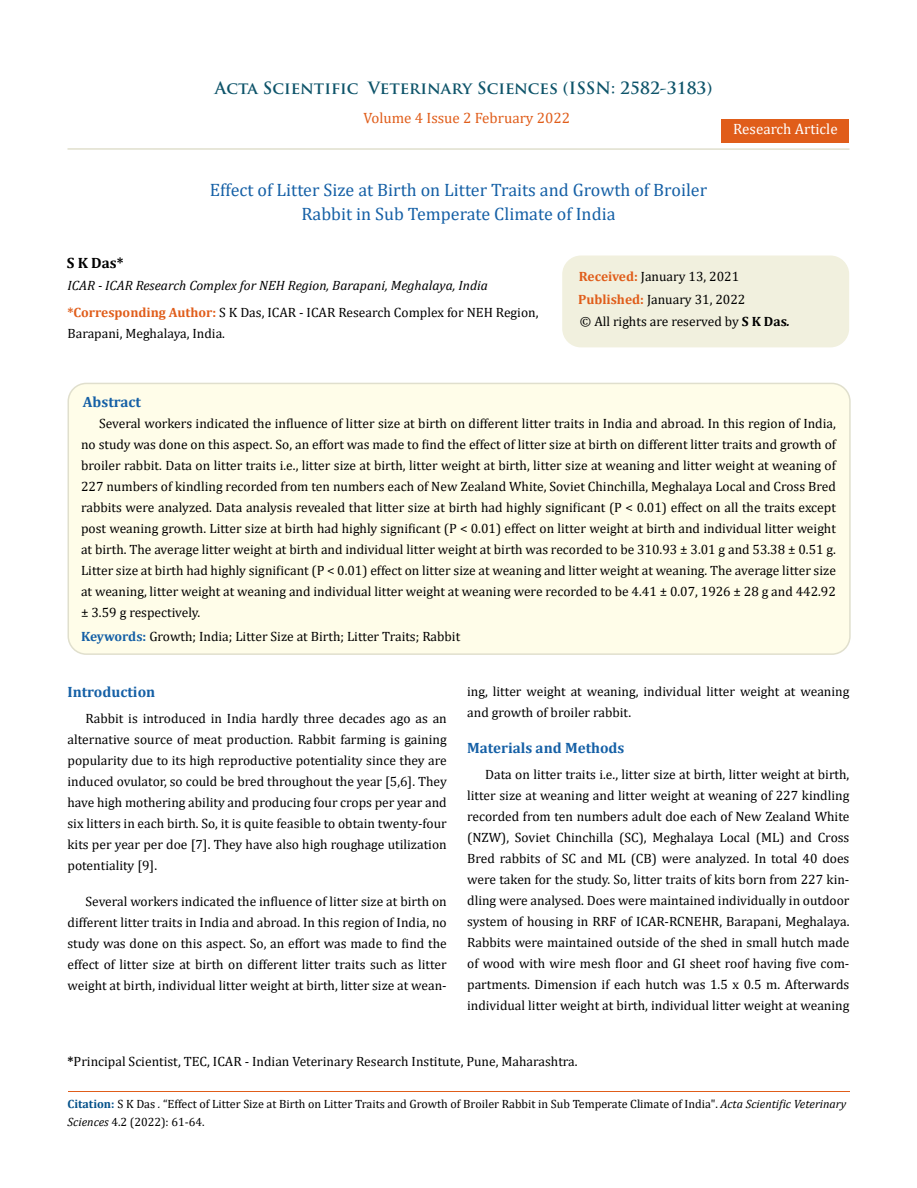
<style>
.page{position:relative;width:917px;height:1188px;background:#fff}
.page>*{position:absolute;margin:0;border:0;box-sizing:border-box;transform-origin:0 0}
.t1{font:18px/24px "Cambria";color:#1560a6;text-align:center}
.t2{font:700 16.5px "Trajan Pro";color:#0e546a}
.t3{font:700 15px "Cambria";color:#1560a6}
.t4{font:15px "Cambria";color:#e05d1a}
.t5{font:15px "Cambria";color:#fff}
.t6{font:700 15px "Cambria";color:#000}
.t7{font:13.5px/21px "Cambria";color:#000;text-align:justify}
.t8{font:italic 13.5px/26.1px "Cambria";color:#000}
.t9{font:12px/18px "Cambria";color:#000}
.s1{font-weight:700;font-style:normal;color:#e05d1a}
.s2{font-style:normal}
.s3{font-weight:700;color:#e05d1a}
.s4{font-weight:700}
.s5{font-weight:700;font-style:italic}
.s6{font-weight:700;color:#1560a6}
.s7{font-weight:700;color:#035089}
.s8{font-style:italic}
</style>
<div class="page">
<div style="left:721px;top:119px;width:128px;height:23px;background:#e05d1a"></div>
<div style="left:563px;top:256px;width:285px;height:91px;background:#f1f0de;border-radius:18px"></div>
<div style="left:562px;top:256px;width:287px;height:91px;border:2px solid #f1f0de;border-radius:18px"></div>
<div style="left:68px;top:383px;width:781px;height:271px;background:#fffde9;border-radius:18px"></div>
<div style="left:67px;top:383px;width:783px;height:272px;border:2px solid #e0dfcd;border-radius:18px"></div>
<hr style="left:68px;top:1091px;width:781px;height:1px;background:#e05d1a">
<hr style="left:67px;top:148px;width:782px;height:2px;background:#e0dfcd">
<p class="t2" style="left:215px;top:77px;width:499px">Acta Scientific Veterinary Sciences (ISSN: 2582-3183)</p>
<p class="t4" style="left:363px;top:109px;width:208px">Volume 4 Issue 2 February 2022</p>
<h1 class="t1" style="left:210px;top:178px;width:499px">Effect of Litter Size at Birth on Litter Traits and Growth of Broiler<br>Rabbit in Sub Temperate Climate of India</h1>
<p class="t5" style="left:733px;top:120px;width:106px">Research Article</p>
<p class="t6" style="left:67px;top:252px;width:58px">S K Das*</p>
<p class="t8" style="left:67px;top:272px;width:472px">ICAR - ICAR Research Complex for NEH Region, Barapani, Meghalaya, India <span class="s1">*Corresponding Author:</span> <span class="s2">S K Das, ICAR - ICAR Research Complex for NEH Region,</span></p>
<p class="t7" style="left:67px;top:322px;width:159px">Barapani, Meghalaya, India.</p>
<p class="t7" style="left:578px;top:265px;width:169px;line-height:23px"><span class="s3">Received:</span> January 13, 2021<br><span class="s3">Published:</span> January 31, 2022</p>
<p class="t7" style="left:580px;top:310px;width:211px">© All rights are reserved by <span class="s4">S K Das</span><span class="s5">.</span></p>
<p class="t3" style="left:83px;top:391px;width:60px">Abstract</p>
<p class="t7" style="left:81px;top:413px;width:756px;text-indent:18px">Several workers indicated the influence of litter size at birth on different litter traits in India and abroad. In this region of India, no study was done on this aspect. So, an effort was made to find the effect of litter size at birth on different litter traits and growth of broiler rabbit. Data on litter traits i.e., litter size at birth, litter weight at birth, litter size at weaning and litter weight at weaning of 227 numbers of kindling recorded from ten numbers each of New Zealand White, Soviet Chinchilla, Meghalaya Local and Cross Bred rabbits were analyzed. Data analysis revealed that litter size at birth had highly significant (P &lt; 0.01) effect on all the traits except post weaning growth. Litter size at birth had highly significant (P &lt; 0.01) effect on litter weight at birth and individual litter weight at birth. The average litter weight at birth and individual litter weight at birth was recorded to be 310.93 ± 3.01 g and 53.38 ± 0.51 g.<br>Litter size at birth had highly significant (P &lt; 0.01) effect on litter size at weaning and litter weight at weaning. The average litter size at weaning, litter weight at weaning and individual litter weight at weaning were recorded to be 4.41 ± 0.07, 1926 ± 28 g and 442.92 ± 3.59 g respectively.</p>
<p class="t7" style="left:81px;top:626px;width:381px"><span class="s6">Keywords:</span> Growth; India; Litter Size at Birth; Litter Traits; Rabbit</p>
<p class="t3" style="left:67px;top:681px;width:89px">Introduction</p>
<p class="t7" style="left:67px;top:708px;width:381px;text-indent:18px">Rabbit is introduced in India hardly three decades ago as an alternative source of meat production. Rabbit farming is gaining popularity due to its high reproductive potentiality since they are induced ovulator, so could be bred throughout the year [5,6]. They have high mothering ability and producing four crops per year and six litters in each birth. So, it is quite feasible to obtain twenty-four kits per year per doe [7]. They have also high roughage utilization potentiality [9].</p>
<p class="t7" style="left:67px;top:891px;width:381px;text-indent:18px">Several workers indicated the influence of litter size at birth on different litter traits in India and abroad. In this region of India, no study was done on this aspect. So, an effort was made to find the effect of litter size at birth on different litter traits such as litter weight at birth, individual litter weight at birth, litter size at wean-</p>
<p class="t7" style="left:467px;top:681px;width:384px">ing, litter weight at weaning, individual litter weight at weaning and growth of broiler rabbit.</p>
<p class="t3" style="left:467px;top:737px;width:159px">Materials and Methods</p>
<p class="t7" style="left:467px;top:763px;width:384px;text-indent:18px">Data on litter traits i.e., litter size at birth, litter weight at birth, litter size at weaning and litter weight at weaning of 227 kindling recorded from ten numbers adult doe each of New Zealand White (NZW), Soviet Chinchilla (SC), Meghalaya Local (ML) and Cross Bred rabbits of SC and ML (CB) were analyzed. In total 40 does were taken for the study. So, litter traits of kits born from 227 kin&shy;dling were analysed. Does were maintained individually in outdoor system of housing in RRF of ICAR-RCNEHR, Barapani, Meghalaya.<br>Rabbits were maintained outside of the shed in small hutch made of wood with wire mesh floor and GI sheet roof having five com&shy;partments. Dimension if each hutch was 1.5 x 0.5 m. Afterwards individual litter weight at birth, individual litter weight at weaning</p>
<p class="t7" style="left:68px;top:1051px;width:511px"><span class="s4">*</span>Principal Scientist, TEC, ICAR - Indian Veterinary Research Institute, Pune, Maharashtra.</p>
<p class="t9" style="left:68px;top:1095px;width:780px"><span class="s7">Citation:</span> S K Das <span class="s8">.</span> “Effect of Litter Size at Birth on Litter Traits and Growth of Broiler Rabbit in Sub Temperate Climate of India". <span class="s8">Acta Scientific Veterinary<br>Sciences</span> 4.2 (2022): 61-64.</p>
</div>
